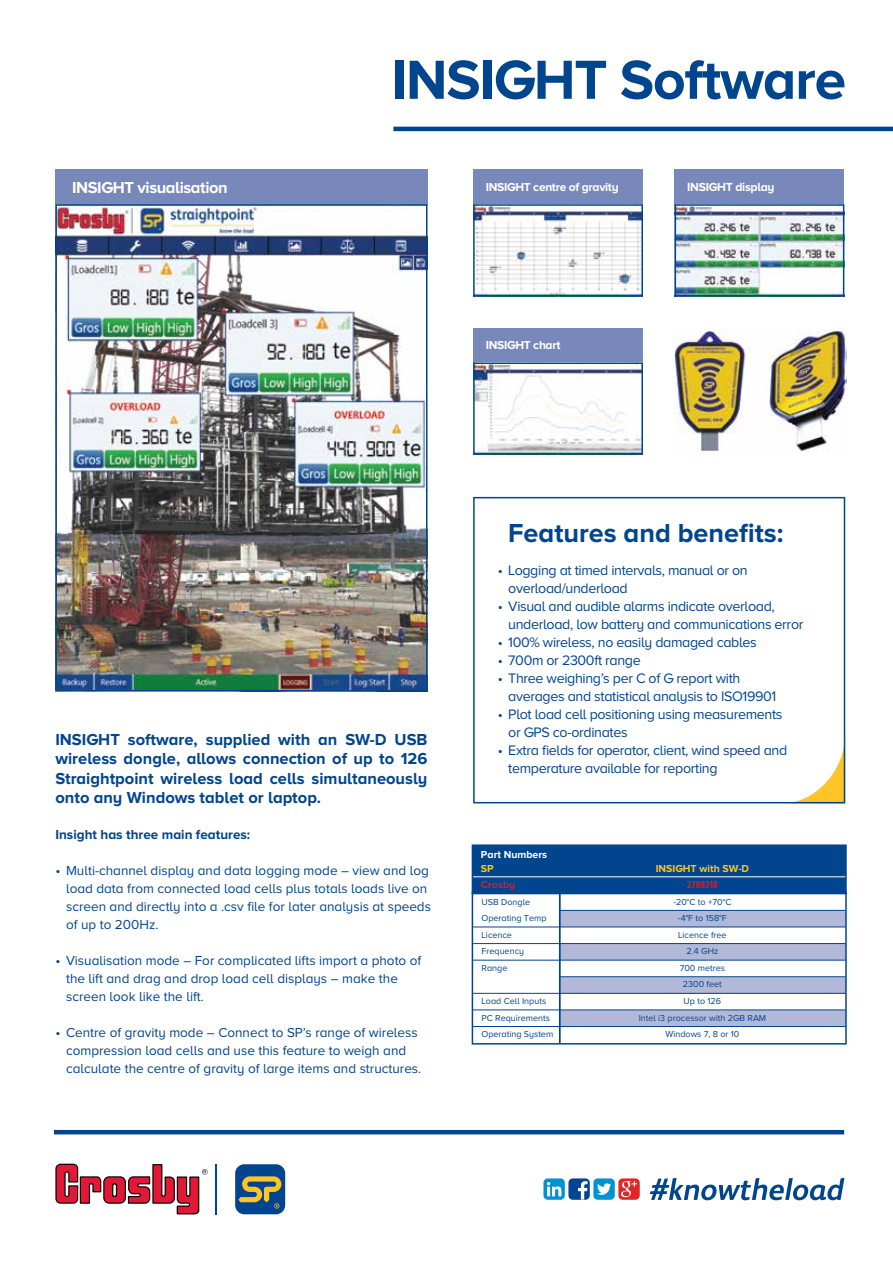
<style>
.page{position:relative;width:893px;height:1263px;background:#fff}
.page>*{position:absolute;margin:0;border:0;box-sizing:border-box;transform-origin:0 0}
.t1{font:700 57px "Proxima Nova A";letter-spacing:-.02em;color:#00458d}
.t2{font:700 27px "Proxima Nova A";color:#00458d}
.t3{font:700 16.5px/19.5px "Proxima Nova A";color:#00458d;text-align:justify}
.t4{font:700 16.5px "Proxima Nova A";letter-spacing:-.025em;color:#fff}
.t5{font:14.25px/18px "Proxima Nova A";letter-spacing:-.025em;color:#00458d}
.t6{font:13.5px/18px "Proxima Nova A";color:#00458d}
.t7{font:700 13.5px "Proxima Nova A";color:#00458d}
.t8{font:700 12.15px "Proxima Nova A";letter-spacing:-.025em;color:#fff}
.t9{font:700 12px "Proxima Nova A";letter-spacing:-.025em;color:#fff}
.t10{font:700 10.5px "Proxima Nova A";color:#ffc425}
.t11{font:700 10.5px "Proxima Nova A";color:#fff}
.t12{font:700 10.5px "Proxima Nova A Ex Cn";color:#d0202e}
.t13{font:700 10.5px "Proxima Nova A";color:#d0202e}
.t14{font:9px/16.6px "Proxima Nova A";color:#00458d}
.s1{font-size:14.25px}
</style>
<div class="page">
<div style="left:473px;top:170px;width:170px;height:34px;background:#7988ba"></div>
<div style="left:675px;top:170px;width:169px;height:34px;background:#7988ba"></div>
<div style="left:55px;top:170px;width:372px;height:34px;background:#7988ba"></div>
<div style="left:473px;top:328px;width:170px;height:34px;background:#7988ba"></div>
<hr style="left:393px;top:127px;width:500px;height:4px;background:#00458d">
<img style="left:55px;top:204px;width:372px;height:487px">
<div style="left:472px;top:844px;width:375px;height:47px;background:#00458d"></div>
<hr style="left:473px;top:876px;width:372px;height:1px;background:#fff">
<svg style="left:473px;top:497px;width:372px;height:306px"></svg>
<svg style="left:472px;top:891px;width:375px;height:153px"></svg>
<hr style="left:473px;top:926px;width:372px;height:1px;background:#00458d">
<hr style="left:473px;top:943px;width:372px;height:1px;background:#00458d">
<hr style="left:473px;top:1009px;width:372px;height:1px;background:#00458d">
<hr style="left:560px;top:976px;width:285px;height:1px;background:#00458d">
<div style="left:568px;top:1178px;width:22px;height:22px;background:#00458d;border-radius:4px"></div>
<svg style="left:578px;top:1181px;width:10px;height:18px"></svg>
<div style="left:593px;top:1178px;width:22px;height:22px;background:#0093d0;border-radius:4px"></div>
<svg style="left:597px;top:1183px;width:14px;height:12px"></svg>
<div style="left:543px;top:1178px;width:22px;height:22px;background:#0093d0;border-radius:4px"></div>
<svg style="left:547px;top:1182px;width:14px;height:14px"></svg>
<div style="left:618px;top:1178px;width:22px;height:22px;background:#e12726;border-radius:4px"></div>
<svg style="left:621px;top:1181px;width:16px;height:16px"></svg>
<svg style="left:650px;top:1178px;width:194px;height:22px"></svg>
<hr style="left:54px;top:1130px;width:790px;height:4px;background:#00458d">
<div style="left:235px;top:1164px;width:50px;height:50px;background:#00458d;border-radius:9px"></div>
<svg style="left:238px;top:1176px;width:43px;height:32px"></svg>
<hr style="left:216px;top:1164px;width:1px;height:50px;background:#00458d">
<svg style="left:55px;top:1164px;width:152px;height:50px"></svg>
<svg style="left:473px;top:362px;width:170px;height:93px"></svg>
<img style="left:674px;top:331px;width:172px;height:120px">
<svg style="left:473px;top:204px;width:170px;height:92px"></svg>
<img style="left:675px;top:204px;width:169px;height:92px">
<h1 class="t1" style="left:391px;top:47px;width:456px">INSIGHT Software</h1>
<p class="t4" style="left:72px;top:178px;width:157px">INSIGHT visualisation</p>
<p class="t9" style="left:486px;top:180px;width:134px">INSIGHT centre of gravity</p>
<p class="t8" style="left:687px;top:180px;width:89px">INSIGHT display</p>
<p class="t9" style="left:486px;top:338px;width:76px">INSIGHT chart</p>
<p class="t3" style="left:55px;top:729px;width:374px">INSIGHT software, supplied with an SW-D USB wireless dongle, allows connection of up to 126<br>Straightpoint wireless load cells simultaneously onto any Windows tablet or laptop.</p>
<p class="t7" style="left:55px;top:827px;width:196px">Insight has three main features:</p>
<p class="t6" style="left:66px;top:862px;width:366px;text-indent:-11px"><span class="s1">•</span> Multi-channel display and data logging mode – view and log load data from connected load cells plus totals loads live on screen and directly into a .csv file for later analysis at speeds of up to 200Hz.</p>
<p class="t6" style="left:66px;top:952px;width:357px;text-indent:-11px"><span class="s1">•</span> Visualisation mode – For complicated lifts import a photo of the lift and drag and drop load cell displays – make the screen look like the lift.</p>
<p class="t6" style="left:66px;top:1024px;width:357px;text-indent:-11px"><span class="s1">•</span> Centre of gravity mode – Connect to SP’s range of wireless compression load cells and use this feature to weigh and calculate the centre of gravity of large items and structures.</p>
<h2 class="t2" style="left:508px;top:517px;width:277px">Features and benefits:</h2>
<p class="t5" style="left:508px;top:561px;width:241px;text-indent:-11px">• Logging at timed intervals, manual or on overload/underload</p>
<p class="t5" style="left:508px;top:597px;width:297px;text-indent:-11px">• Visual and audible alarms indicate overload, underload, low battery and communications error</p>
<p class="t5" style="left:498px;top:633px;width:261px">• 100% wireless, no easily damaged cables</p>
<p class="t5" style="left:498px;top:651px;width:145px">• 700m or 2300ft range</p>
<p class="t5" style="left:508px;top:669px;width:270px;text-indent:-11px">• Three weighing’s per C of G report with averages and statistical analysis to ISO19901</p>
<p class="t5" style="left:508px;top:705px;width:276px;text-indent:-11px">• Plot load cell positioning using measurements or GPS co-ordinates</p>
<p class="t5" style="left:508px;top:741px;width:280px;text-indent:-11px">• Extra fields for operator, client, wind speed and temperature available for reporting</p>
<p class="t11" style="left:481px;top:849px;width:68px">Part Numbers</p>
<p class="t10" style="left:481px;top:862px;width:14px">SP</p>
<p class="t13" style="left:481px;top:879px;width:36px">Crosby</p>
<p class="t14" style="left:481px;top:893px;width:67px">USB Dongle<br>Operating Temp<br>Licence<br>Frequency<br>Range</p>
<p class="t14" style="left:481px;top:992px;width:73px">Load Cell Inputs<br>PC Requirements<br>Operating System</p>
<p class="t10" style="left:656px;top:862px;width:95px">INSIGHT with SW-D</p>
<p class="t12" style="left:687px;top:879px;width:32px">2789318</p>
<p class="t14" style="left:639px;top:893px;width:129px;text-align:center">-20°C to +70°C<br>-4°F to 158°F<br>Licence free<br>2.4 GHz<br>700 metres<br>2300 feet<br>Up to 126<br>Intel i3 processor with 2GB RAM<br>Windows 7, 8 or 10</p>
</div>
